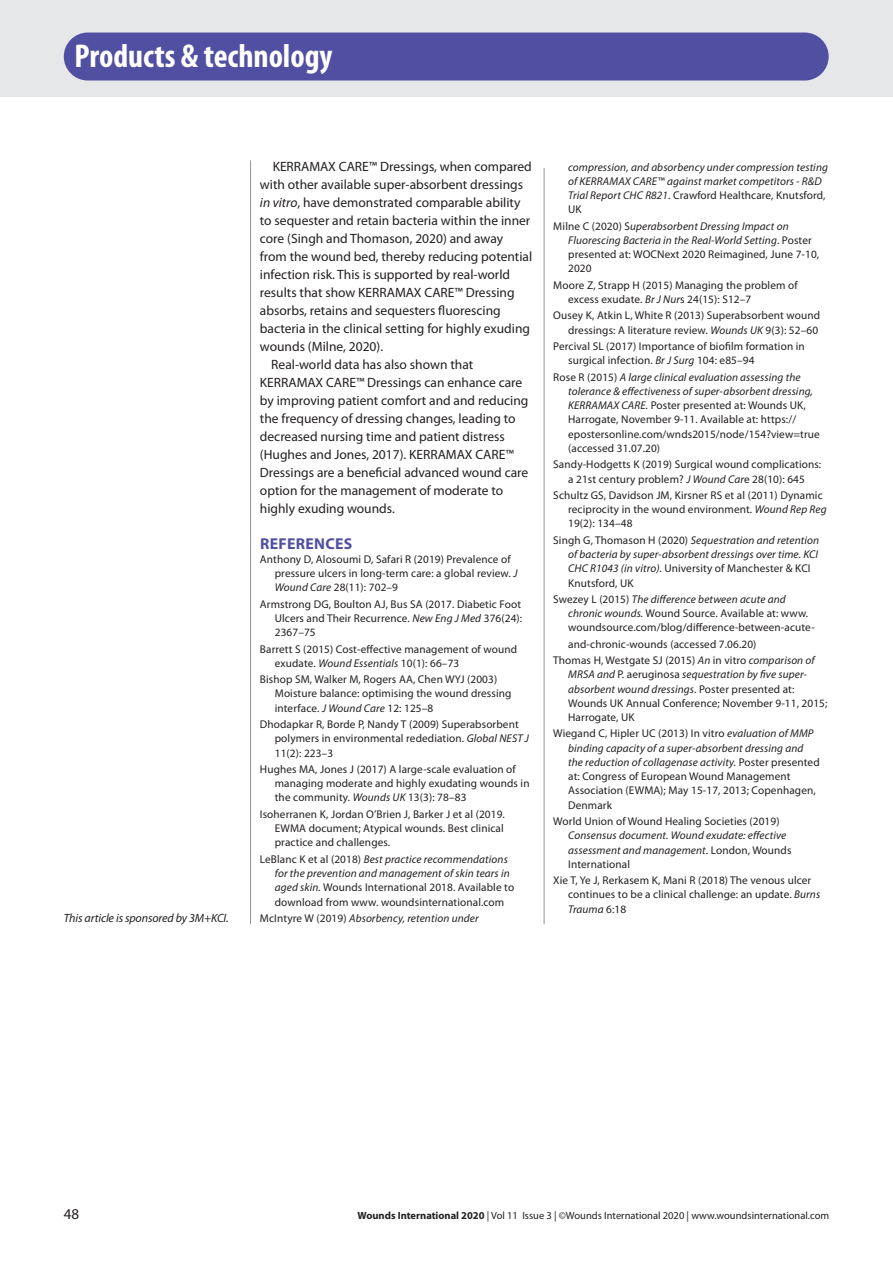
<style>
.page{position:relative;width:893px;height:1263px;background:#fff}
.page>*{position:absolute;margin:0;border:0;box-sizing:border-box;transform-origin:0 0}
.t1{font:700 condensed 33.15px "Myriad Pro";color:#fff}
.A-HEAD_CROSS_HEAD{font:700 15.75px "Myriad Pro";letter-spacing:.02em;color:#504fa1}
.BODY_INDENT{font:15px "Myriad Pro";color:#231f20}
.BODY_INDENT-2{font:13.5px/18px "Myriad Pro";color:#231f20}
.CASE_REPORT_AUTHOR{font:italic 12px "Myriad Pro";letter-spacing:-.01em;color:#231f20}
.REFERENCES{font:11.25px/14.2px "Myriad Pro";letter-spacing:.01em;color:#231f20}
.REFERENCES-2{font:italic 11.25px/14.2px "Myriad Pro";letter-spacing:.01em;color:#231f20}
.BODY_INDENT-3{font:10.5px "Myriad Pro";color:#231f20}
.s1{font-style:italic}
.s2{font-style:normal}
.s3{font-weight:700}
</style>
<div class="page">
<div style="left:0;top:0;width:893px;height:97px;background:#e6e7e9"></div>
<div style="left:64px;top:33px;width:765px;height:48px;background:#504fa1;border-radius:24px"></div>
<hr style="left:250px;top:161px;width:1px;height:763px;background:#939598">
<hr style="left:544px;top:168px;width:1px;height:756px;background:#939598">
<p class="t1" style="left:74px;top:35px;width:260px">Products &amp; technology</p>
<p class="CASE_REPORT_AUTHOR" style="left:64px;top:911px;width:166px">This article is sponsored by 3M+KCI.</p>
<p class="BODY_INDENT-2" style="left:260px;top:157px;width:274px;text-indent:13px">KERRAMAX CARE™ Dressings, when compared with other available super-absorbent dressings <span class="s1">in vitro</span>, have demonstrated comparable ability to sequester and retain bacteria within the inner core (Singh and Thomason, 2020) and away from the wound bed, thereby reducing potential infection risk. This is supported by real-world results that show KERRAMAX CARE™ Dressing absorbs, retains and sequesters fluorescing bacteria in the clinical setting for highly exuding wounds (Milne, 2020).</p>
<p class="BODY_INDENT-2" style="left:260px;top:355px;width:270px;text-indent:11px">Real-world data has also shown that KERRAMAX CARE™ Dressings can enhance care by improving patient comfort and and reducing the frequency of dressing changes, leading to decreased nursing time and patient distress (Hughes and Jones, 2017). KERRAMAX CARE™ Dressings are a beneficial advanced wound care option for the management of moderate to highly exuding wounds.</p>
<p class="A-HEAD_CROSS_HEAD" style="left:260px;top:533px;width:94px">REFERENCES</p>
<p class="REFERENCES" style="left:275px;top:552px;width:244px;text-indent:-15px">Anthony D, Alosoumi D, Safari R (2019) Prevalence of pressure ulcers in long-term care: a global review. <span class="s1">J<br>Wound Care</span> 28(11): 702–9</p>
<p class="REFERENCES" style="left:275px;top:597px;width:249px;text-align:justify;text-indent:-15px">Armstrong DG, Boulton AJ, Bus SA (2017. Diabetic Foot Ulcers and Their Recurrence. <span class="s1">New Eng J Med</span> 376(24):<br>2367–75</p>
<p class="REFERENCES" style="left:275px;top:641px;width:244px;text-indent:-15px">Barrett S (2015) Cost-effective management of wound exudate. <span class="s1">Wound Essentials</span> 10(1): 66–73</p>
<p class="REFERENCES" style="left:275px;top:672px;width:238px;text-indent:-15px">Bishop SM, Walker M, Rogers AA, Chen WYJ (2003)<br>Moisture balance: optimising the wound dressing interface. <span class="s1">J Wound Care</span> 12: 125–8</p>
<p class="REFERENCES" style="left:275px;top:717px;width:256px;text-indent:-15px">Dhodapkar R, Borde P, Nandy T (2009) Superabsorbent polymers in environmental redediation. <span class="s1">Global NEST J<br></span>11(2): 223–3</p>
<p class="REFERENCES" style="left:275px;top:762px;width:256px;text-indent:-15px">Hughes MA, Jones J (2017) A large-scale evaluation of managing moderate and highly exudating wounds in the community. <span class="s1">Wounds UK</span> 13(3): 78–83</p>
<p class="REFERENCES" style="left:275px;top:807px;width:232px;text-align:justify;text-indent:-15px">Isoherranen K, Jordan O’Brien J, Barker J et al (2019.<br>EWMA document; Atypical wounds. Best clinical practice and challenges.</p>
<p class="REFERENCES" style="left:275px;top:852px;width:241px;text-indent:-15px">LeBlanc K et al (2018) <span class="s1">Best practice recommendations for the prevention and management of skin tears in aged skin.</span> Wounds International 2018. Available to download from www. woundsinternational.com</p>
<p class="REFERENCES-2" style="left:260px;top:911px;width:220px"><span class="s2">McIntyre W (2019)</span> Absorbency, retention under</p>
<p class="REFERENCES-2" style="left:568px;top:159px;width:261px">compression, and absorbency under compression testing of KERRAMAX CARE™ against market competitors - R&amp;D Trial Report CHC R821<span class="s2">. Crawford Healthcare, Knutsford, UK</span></p>
<p class="REFERENCES-2" style="left:568px;top:219px;width:253px;text-indent:-15px"><span class="s2">Milne C (2020) S</span>uperabsorbent Dressing Impact on Fluorescing Bacteria in the Real-World Setting<span class="s2">. Poster presented at: WOCNext 2020 Reimagined, June 7-10, 2020</span></p>
<p class="REFERENCES" style="left:568px;top:278px;width:231px;text-indent:-15px">Moore Z, Strapp H (2015) Managing the problem of excess exudate. <span class="s1">Br J Nur</span>s 24(15): S12–7</p>
<p class="REFERENCES" style="left:553px;top:308px;width:268px;text-align:right">Ousey K, Atkin L, White R (2013) Superabsorbent wound dressings: A literature review. <span class="s1">Wounds UK</span> 9(3): 52–60</p>
<p class="REFERENCES" style="left:568px;top:339px;width:238px;text-indent:-15px">Percival SL (2017) Importance of biofilm formation in surgical infection. <span class="s1">Br J Surg</span> 104: e85–94</p>
<p class="REFERENCES" style="left:568px;top:370px;width:253px;text-indent:-15px">Rose R (2015) <span class="s1">A large clinical evaluation assessing the tolerance &amp; effectiveness of super-absorbent dressing, KERRAMAX CARE.</span> Poster presented at: Wounds UK, Harrogate, November 9-11. Available at: https:// epostersonline.com/wnds2015/node/154?view=true (accessed 31.07.20)</p>
<p class="REFERENCES" style="left:553px;top:457px;width:269px;text-align:center">Sandy-Hodgetts K (2019) Surgical wound complications: a 21st century problem? <span class="s1">J Wound Car</span>e 28(10): 645</p>
<p class="REFERENCES" style="left:568px;top:488px;width:260px;text-indent:-15px">Schultz GS, Davidson JM, Kirsner RS et al (2011) Dynamic reciprocity in the wound environment. <span class="s1">Wound Rep Reg<br></span>19(2): 134–48</p>
<p class="REFERENCES-2" style="left:568px;top:533px;width:252px;text-indent:-15px"><span class="s2">Singh G, Thomason H (2020)</span> Sequestration and retention of bacteria by super-absorbent dressings over time. KCI CHC R1043 (in vitro). <span class="s2">University of Manchester &amp; KCI Knutsford, UK</span></p>
<p class="REFERENCES" style="left:568px;top:592px;width:248px;text-indent:-15px">Swezey L (2015) <span class="s1">The difference between acute and chronic wounds.</span> Wound Source. Available at: www. woundsource.com/blog/difference-between-acute-</p>
<p class="REFERENCES" style="left:568px;top:637px;width:190px">and-chronic-wounds (accessed 7.06.20)</p>
<p class="REFERENCES" style="left:568px;top:653px;width:261px;text-indent:-15px">Thomas H, Westgate SJ (2015) <span class="s1">An</span> in vitro <span class="s1">comparison of MRSA and</span> P. aeruginosa <span class="s1">sequestration by five super&shy;absorbent wound dressings</span>. Poster presented at:<br>Wounds UK Annual Conference; November 9-11, 2015; Harrogate, UK</p>
<p class="REFERENCES" style="left:568px;top:726px;width:253px;text-indent:-15px">Wiegand C, Hipler UC (2013) In vitro <span class="s1">evaluation of MMP binding capacity of a super-absorbent dressing and the reduction of collagenase activity.</span> Poster presented at: Congress of European Wound Management Association (EWMA); May 15-17, 2013; Copenhagen, Denmark</p>
<p class="REFERENCES" style="left:568px;top:814px;width:225px;text-indent:-15px">World Union of Wound Healing Societies (2019)<br><span class="s1">Consensus document. Wound exudate: effective assessment and management</span>. London, Wounds International</p>
<p class="REFERENCES" style="left:568px;top:873px;width:254px;text-indent:-15px">Xie T, Ye J, Rerkasem K, Mani R (2018) The venous ulcer continues to be a clinical challenge: an update. <span class="s1">Burns<br>Trauma</span> 6:18</p>
<p class="BODY_INDENT" style="left:64px;top:1204px;width:17px">48</p>
<p class="BODY_INDENT-3" style="left:358px;top:1208px;width:473px"><span class="s3">Wounds International 2020</span> | Vol 11 Issue 3 | ©Wounds International 2020 | www.woundsinternational.com</p>
</div>
